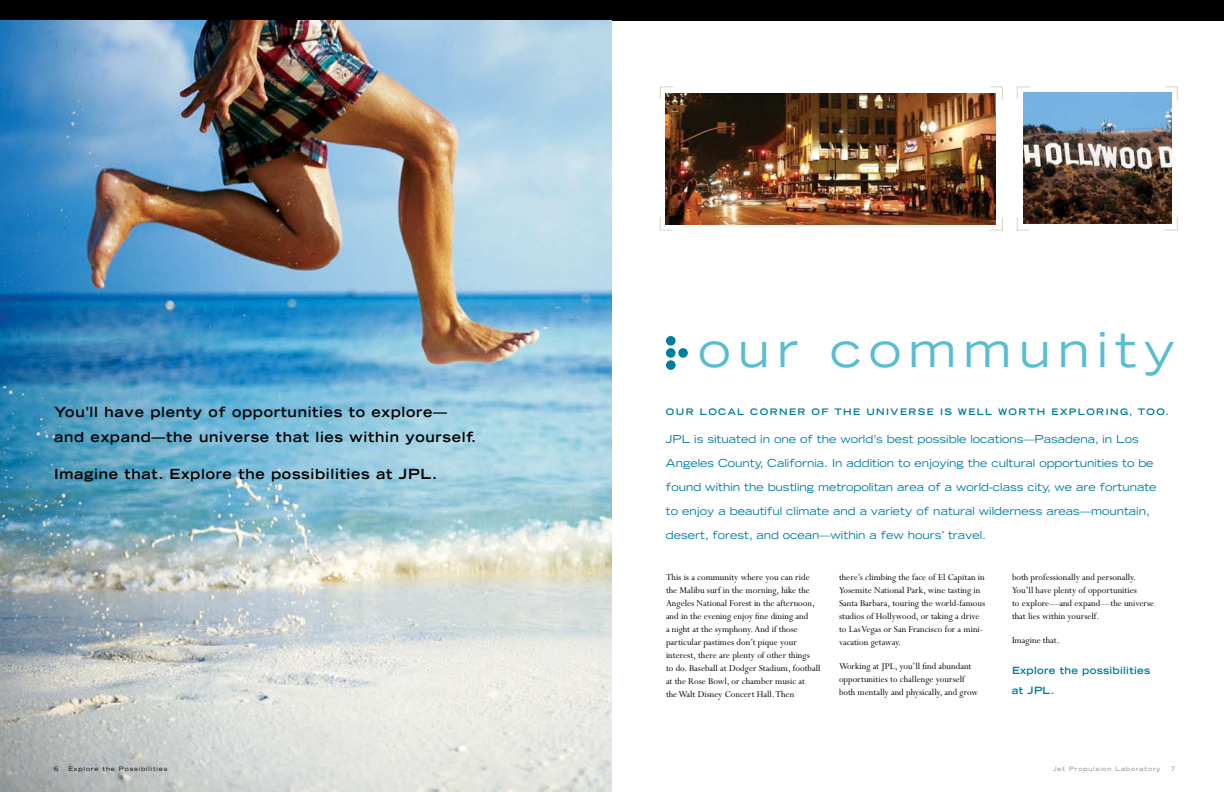
<style>
.page{position:relative;width:1224px;height:792px;background:#fff}
.page>*{position:absolute;margin:0;border:0;box-sizing:border-box;transform-origin:0 0}
.t1{font:expanded 48px "Trade Gothic LT Std";letter-spacing:.15em;color:#59bdd2}
.t2{font:700 expanded 14px/25px "Trade Gothic LT Std";letter-spacing:.05em;color:#000}
.t3{font:expanded 11px/24px "Trade Gothic LT Std";color:#007d9f}
.t4{font:10px/13px "Perpetua Std";color:#000}
.t5{font:700 expanded 10px/20px "Trade Gothic LT Std";letter-spacing:.03em;color:#007d9f}
.t6{font:700 expanded 9px "Trade Gothic LT Std";letter-spacing:.16em;color:#007d9f}
.t7{font:expanded 6px "Trade Gothic LT Std";letter-spacing:.15em;color:#818174}
.t8{font:expanded 6px "Trade Gothic LT Std";letter-spacing:.15em;color:#000}
</style>
<div class="page">
<img style="left:665px;top:93px;width:331px;height:131px">
<svg style="left:660px;top:86px;width:14px;height:13px"></svg>
<svg style="left:990px;top:86px;width:13px;height:14px"></svg>
<svg style="left:660px;top:217px;width:13px;height:14px"></svg>
<svg style="left:989px;top:218px;width:14px;height:13px"></svg>
<img style="left:1023px;top:93px;width:149px;height:131px">
<svg style="left:1017px;top:86px;width:14px;height:13px"></svg>
<svg style="left:1165px;top:86px;width:13px;height:14px"></svg>
<svg style="left:1017px;top:217px;width:13px;height:14px"></svg>
<svg style="left:1164px;top:218px;width:14px;height:13px"></svg>
<div style="left:666px;top:336px;width:10px;height:10px;background:#007d9f;border-radius:50%"></div>
<div style="left:666px;top:348px;width:10px;height:10px;background:#007d9f;border-radius:50%"></div>
<div style="left:666px;top:360px;width:10px;height:10px;background:#007d9f;border-radius:50%"></div>
<div style="left:678px;top:348px;width:10px;height:10px;background:#007d9f;border-radius:50%"></div>
<div style="left:0;top:0;width:1224px;height:21px;background:#000"></div>
<img style="left:0;top:21px;width:612px;height:771px">
<svg style="left:54px;top:767px;width:4px;height:4px"></svg>
<h2 class="t2" style="left:54px;top:399px;width:424px">You’ll have plenty of opportunities to explore— and expand—the universe that lies within yourself.</h2>
<h2 class="t2" style="left:54px;top:461px;width:385px">I magine that. Explore the possibilities at JPL.</h2>
<p class="t8" style="left:68px;top:765px;width:100px">Explore the Possibilities</p>
<h1 class="t1" style="left:699px;top:318px;width:479px">our community</h1>
<p class="t6" style="left:666px;top:406px;width:504px">Our loc al c orner of the universe is well worth exp loring, too.</p>
<p class="t3" style="left:666px;top:426px;width:492px">JPL is situated in one of the world’s best possible locations—Pasadena, in Los Angeles County, California. In addition to enjoying the cultural opportunities to be found within the bustling metropolitan area of a world-class city, we are fortunate to enjoy a beautiful climate and a variety of natural wilderness areas—mountain, desert, forest, and ocean—within a few hours’ travel.</p>
<p class="t4" style="left:666px;top:571px;width:156px">This is a community where you can ride the Malibu surf in the morning, hike the Angeles National Forest in the afternoon, and in the evening enjoy fine dining and<br>a night at the symphony. And if those particular pastimes don’t pique your interest, there are plenty of other things<br>to do. Baseball at Dodger Stadium, football at the Rose Bowl, or chamber music at<br>the Walt Disney Concert Hall. Then</p>
<p class="t4" style="left:839px;top:571px;width:148px">there’s climbing the face of El Capitan in Yosemite National Park, wine tasting in Santa Barbara, touring the world-famous studios of Hollywood, or taking a drive to Las Vegas or San Francisco for a mini&shy;vacation getaway.</p>
<p class="t4" style="left:839px;top:660px;width:141px">Working at JPL, you’ll find abundant opportunities to challenge yourself both mentally and physically, and grow</p>
<p class="t4" style="left:1012px;top:571px;width:144px">both professionally and personally.<br>You’ll have plenty of opportunities<br>to explore—and expand—the universe that lies within yourself.</p>
<p class="t4" style="left:1012px;top:634px;width:49px">Imagine that.</p>
<p class="t5" style="left:1012px;top:660px;width:140px">Explore the possibilities at JPL.</p>
<p class="t7" style="left:1053px;top:765px;width:109px">Jet Propulsion Laboratory</p>
</div>
